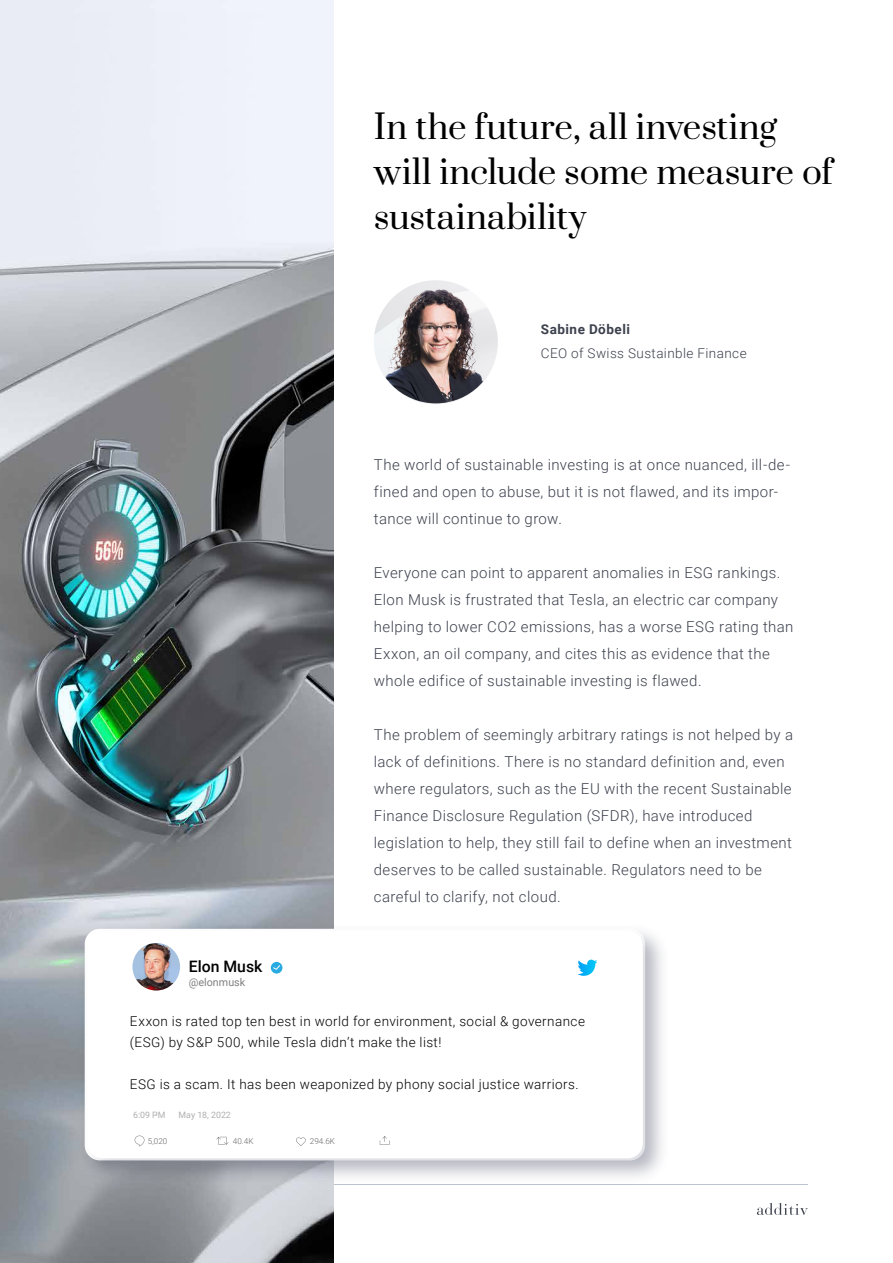
<style>
.page{position:relative;width:893px;height:1263px;background:#fff}
.page>*{position:absolute;margin:0;border:0;box-sizing:border-box;transform-origin:0 0}
.t1{font:33px/45px "Prata";letter-spacing:-.005em;color:#000}
.t2{font:500 15.75px "Roboto";color:#000}
.t3{font:300 15px/27px "Roboto";letter-spacing:.025em;color:#3c414d}
.t4{font:300 13.5px/21px "Roboto";letter-spacing:.03em;color:#000}
.t5{font:300 13.5px "Roboto";letter-spacing:.03em;color:#3c414d}
.t6{font:700 13.5px "Roboto";letter-spacing:.04em;color:#3c414d}
.t7{font:10.8px "Roboto";color:#808080}
.t8{font:8.85px "Roboto";color:#b0b0b0}
.t9{font:300 8.1px "Roboto";color:#666}
</style>
<div class="page">
<hr style="left:85px;top:1184px;width:723px;height:1px;background:#bec3ce">
<svg style="left:757px;top:1203px;width:51px;height:12px"></svg>
<img style="left:0;top:0;width:333px;height:1263px">
<img style="left:74px;top:918px;width:260px;height:271px">
<img style="left:76px;top:920px;width:586px;height:267px">
<div style="left:87px;top:931px;width:556px;height:227px;background:#fff;border-radius:15px"></div>
<svg style="left:296px;top:1137px;width:10px;height:9px"></svg>
<svg style="left:135px;top:1135px;width:10px;height:11px"></svg>
<svg style="left:216px;top:1137px;width:12px;height:8px"></svg>
<svg style="left:380px;top:1136px;width:10px;height:9px"></svg>
<img style="left:132px;top:943px;width:48px;height:47px;border-radius:24px">
<div style="left:271px;top:962px;width:11px;height:11px;background:#29abe2;border-radius:50%"></div>
<svg style="left:273px;top:965px;width:7px;height:5px"></svg>
<svg style="left:577px;top:960px;width:20px;height:16px"></svg>
<img style="left:374px;top:332px;width:122px;height:72px">
<img style="left:374px;top:279px;width:124px;height:124px;border-radius:62px">
<h1 class="t1" style="left:374px;top:103px;width:460px">In the future, all investing will include some measure of sustainability</h1>
<p class="t6" style="left:541px;top:320px;width:91px">Sabine Döbeli</p>
<p class="t5" style="left:541px;top:344px;width:207px">CEO of Swiss Sustainble Finance</p>
<p class="t2" style="left:189px;top:956px;width:75px">Elon Musk</p>
<p class="t7" style="left:189px;top:974px;width:58px">@elonmusk</p>
<p class="t3" style="left:374px;top:451px;width:418px">The world of sustainable investing is at once nuanced, ill-de&shy;fined and open to abuse, but it is not flawed, and its impor&shy;tance will continue to grow.</p>
<p class="t3" style="left:374px;top:559px;width:421px">Everyone can point to apparent anomalies in ESG rankings.<br>Elon Musk is frustrated that Tesla, an electric car company helping to lower CO2 emissions, has a worse ESG rating than Exxon, an oil company, and cites this as evidence that the whole edifice of sustainable investing is flawed.</p>
<p class="t3" style="left:374px;top:721px;width:421px">The problem of seemingly arbitrary ratings is not helped by a lack of definitions. There is no standard definition and, even where regulators, such as the EU with the recent Sustainable Finance Disclosure Regulation (SFDR), have introduced legislation to help, they still fail to define when an investment deserves to be called sustainable. Regulators need to be careful to clarify, not cloud.</p>
<p class="t4" style="left:130px;top:1010px;width:457px">Exxon is rated top ten best in world for environment, social &amp; governance (ESG) by S&amp;P 500, while Tesla didn’t make the list!</p>
<p class="t4" style="left:130px;top:1073px;width:450px">ESG is a scam. It has been weaponized by phony social justice warriors.</p>
<p class="t8" style="left:133px;top:1109px;width:34px">6:09 PM</p>
<p class="t8" style="left:179px;top:1109px;width:54px">May 18, 2022</p>
<p class="t9" style="left:148px;top:1135px;width:21px">5,020</p>
<p class="t9" style="left:233px;top:1135px;width:22px">40.4K</p>
<p class="t9" style="left:310px;top:1135px;width:27px">294.6K</p>
</div>
